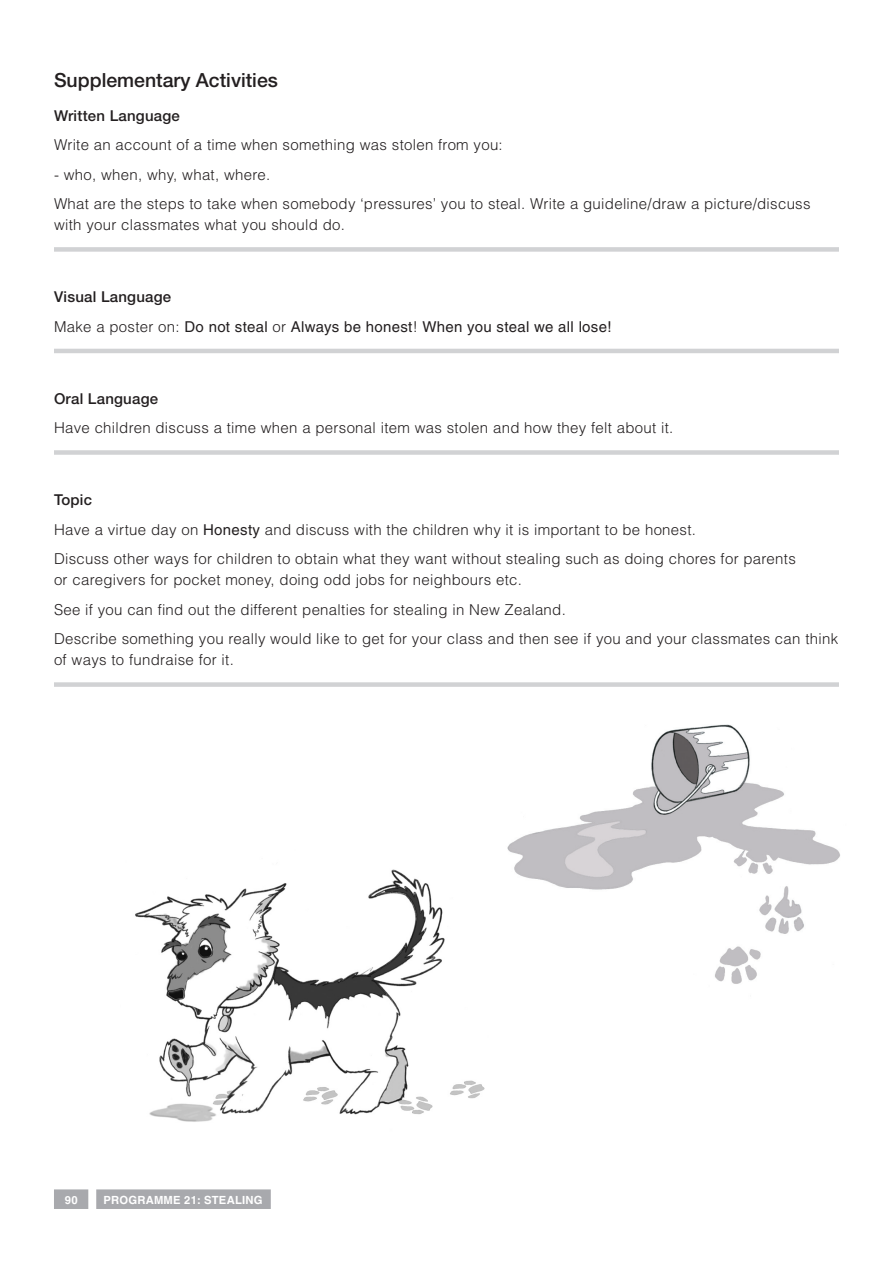
<style>
.page{position:relative;width:893px;height:1263px;background:#fff}
.page>*{position:absolute;margin:0;border:0;box-sizing:border-box;transform-origin:0 0}
.SUB_HEAD{font:500 19.5px "Helvetica Neue";color:#231f20}
.BODY_COPY{font:300 15px/21px "Helvetica";letter-spacing:.02em;color:#231f20}
.BODY_COPY_-_LAST_PAR{font:300 15px/21px "Helvetica";letter-spacing:.02em;color:#231f20}
.BODY_COPY_-_LAST_PAR-2{font:15px "Helvetica";letter-spacing:.02em;color:#231f20}
.SUB_HEAD_2{font:500 15px "Helvetica Neue";letter-spacing:.015em;color:#231f20}
.BODY_COPY-2{font:700 11.25px "Helvetica";letter-spacing:.02em;color:#fff}
.s1{font-weight:300}
.s2{font-weight:400}
</style>
<div class="page">
<img style="left:507px;top:724px;width:333px;height:260px">
<div style="left:54px;top:247px;width:785px;height:5px;background:#d1d2d4"></div>
<hr style="left:54px;top:349px;width:785px;height:4px;background:#d1d2d4">
<div style="left:54px;top:450px;width:785px;height:5px;background:#d1d2d4"></div>
<div style="left:54px;top:682px;width:785px;height:5px;background:#d1d2d4"></div>
<img style="left:135px;top:869px;width:350px;height:253px">
<svg style="left:54px;top:1189px;width:34px;height:20px"></svg>
<div style="left:96px;top:1189px;width:175px;height:20px;background:#a8a9ad"></div>
<p class="SUB_HEAD" style="left:54px;top:68px;width:225px">Supplementary Activities</p>
<p class="SUB_HEAD_2" style="left:54px;top:106px;width:127px">Written Language</p>
<p class="BODY_COPY" style="left:54px;top:134px;width:450px">Write an account of a time when something was stolen from you:</p>
<p class="BODY_COPY" style="left:54px;top:163px;width:218px">- who, when, why, what, where.</p>
<p class="BODY_COPY_-_LAST_PAR" style="left:54px;top:193px;width:758px">What are the steps to take when somebody ‘pressures’ you to steal. Write a guideline/draw a picture/discuss with your classmates what you should do.</p>
<p class="SUB_HEAD_2" style="left:54px;top:288px;width:119px">Visual Language</p>
<p class="BODY_COPY_-_LAST_PAR-2" style="left:54px;top:318px;width:559px"><span class="s1">Make a poster on:</span> Do not steal <span class="s1">or</span> Always be honest<span class="s1">!</span> When you steal we all lose!</p>
<p class="SUB_HEAD_2" style="left:54px;top:389px;width:106px">Oral Language</p>
<p class="BODY_COPY_-_LAST_PAR" style="left:54px;top:417px;width:621px">Have children discuss a time when a personal item was stolen and how they felt about it.</p>
<p class="SUB_HEAD_2" style="left:54px;top:491px;width:40px">Topic</p>
<p class="BODY_COPY" style="left:54px;top:518px;width:643px">Have a virtue day on <span class="s2">Honesty</span> and discuss with the children why it is important to be honest.</p>
<p class="BODY_COPY" style="left:54px;top:548px;width:743px">Discuss other ways for children to obtain what they want without stealing such as doing chores for parents or caregivers for pocket money, doing odd jobs for neighbours etc.</p>
<p class="BODY_COPY" style="left:54px;top:598px;width:513px">See if you can find out the different penalties for stealing in New Zealand.</p>
<p class="BODY_COPY_-_LAST_PAR" style="left:54px;top:628px;width:786px">Describe something you really would like to get for your class and then see if you and your classmates can think of ways to fundraise for it.</p>
<p class="BODY_COPY-2" style="left:65px;top:1193px;width:14px">90</p>
<p class="BODY_COPY-2" style="left:104px;top:1193px;width:161px">PROGRAMME 21: STEALING</p>
</div>
